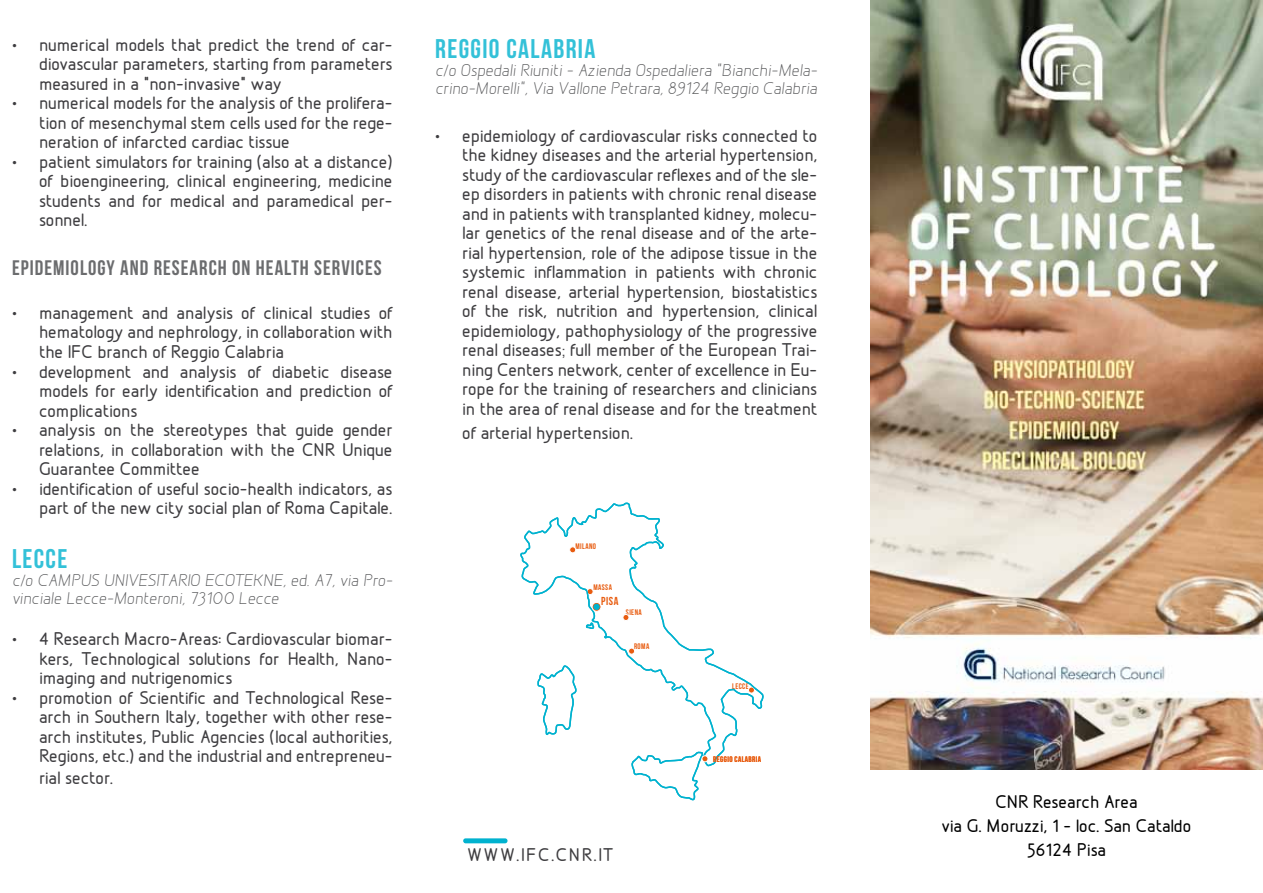
<style>
.page{position:relative;width:1263px;height:893px;background:#fff}
.page>*{position:absolute;margin:0;border:0;box-sizing:border-box;transform-origin:0 0}
.t1{font:500 67.2px "Designio";color:#00b2cf}
.t2{font:27px "Bebas Neue";letter-spacing:.05em;color:#33c1d8}
.t3{font:21px "Bebas Neue";letter-spacing:.05em;color:#6b6c6e}
.t4{font:500 19.5px/19.5px "Designio";letter-spacing:-.01em;color:#3e3d40;text-align:justify}
.t5{font:500 19.5px "Designio";letter-spacing:-.01em;color:#000}
.t6{font:500 19.5px "Designio";letter-spacing:.075em;color:#3e3d40}
.t7{font:18px/18px "Designio";color:#555658}
.t8{font:11.55px "Bebas Neue";color:#e85c10}
.t9{font:8.1px "Bebas Neue";letter-spacing:.05em;color:#e85c10}
.s1{font-family:"Helvetica";font-weight:400;font-size:13.5px}
</style>
<div class="page">
<img style="left:870px;top:0;width:393px;height:770px">
<svg style="left:520px;top:502px;width:244px;height:265px"></svg>
<svg style="left:584px;top:622px;width:12px;height:8px"></svg>
<svg style="left:537px;top:664px;width:40px;height:72px"></svg>
<div style="left:592px;top:602px;width:9px;height:10px;border:1px solid #fff;border-radius:50%"></div>
<div style="left:593px;top:604px;width:7px;height:6px;background:#00b2cf;border-radius:50%"></div>
<svg style="left:630px;top:751px;width:78px;height:50px"></svg>
<div style="left:701px;top:755px;width:7px;height:7px;border:1px solid #fff;border-radius:50%"></div>
<p class="t4" style="left:39px;top:35px;width:355px;text-indent:-27px">• numerical models that predict the trend of car&shy;diovascular parameters, starting from parameters measured in a “non-invasive” way</p>
<p class="t4" style="left:39px;top:94px;width:355px;text-indent:-27px">• numerical models for the analysis of the prolifera&shy;tion of mesenchymal stem cells used for the rege&shy;neration of infarcted cardiac tissue</p>
<p class="t4" style="left:39px;top:152px;width:355px;text-indent:-27px">• patient simulators for training (also at a distance) of bioengineering, clinical engineering, medicine students and for medical and paramedical per&shy;sonnel.</p>
<p class="t3" style="left:12px;top:257px;width:371px">EPIDEMIOLOGY AND RESEARCH ON HEALTH SERVICES</p>
<p class="t4" style="left:39px;top:303px;width:355px;text-indent:-27px">• management and analysis of clinical studies of hematology and nephrology, in collaboration with the IFC branch of Reggio Calabria</p>
<p class="t4" style="left:39px;top:362px;width:355px;text-indent:-27px">• development and analysis of diabetic disease models for early identification and prediction of complications</p>
<p class="t4" style="left:39px;top:420px;width:355px;text-indent:-27px">• analysis on the stereotypes that guide gender relations, in collaboration with the CNR</p>
<p class="t4" style="left:342px;top:440px;width:52px">Unique</p>
<p class="t4" style="left:39px;top:459px;width:162px">Guarantee Committee</p>
<p class="t4" style="left:12px;top:479px;width:382px;text-align:right">• identification of useful socio-health indicators, as part of the new city social plan of Roma Capitale.</p>
<h2 class="t2" style="left:12px;top:544px;width:57px">LECCE</h2>
<p class="t7" style="left:12px;top:572px;width:385px">c/o CAMPUS UNIVESITARIO ECOTEKNE, ed. A7, via Pro&shy;vinciale Lecce-Monteroni, 73100 Lecce</p>
<p class="t4" style="left:39px;top:629px;width:355px;text-indent:-27px">• 4 Research Macro-Areas: Cardiovascular biomar&shy;kers, Technological solutions for Health, Nano&shy;imaging and nutrigenomics</p>
<p class="t4" style="left:39px;top:688px;width:355px;text-indent:-27px">• promotion of Scientific and Technological Rese&shy;arch in Southern Italy, together with other rese&shy;arch institutes, Public Agencies (local authorities, Regions, etc.) and the industrial and entrepreneu-</p>
<p class="t4" style="left:39px;top:768px;width:76px">rial sector.</p>
<h2 class="t2" style="left:435px;top:34px;width:162px">REGGIO CALABRIA</h2>
<p class="t7" style="left:435px;top:61px;width:386px">c/o Ospedali Riuniti - Azienda Ospedaliera “Bianchi-Mela&shy;crino-Morelli”, Via Vallone Petrara, 89124 Reggio Calabria</p>
<p class="t4" style="left:462px;top:126px;width:357px;text-indent:-27px">• epidemiology of cardiovascular risks connected to the kidney diseases and the arterial hypertension, study of the cardiovascular reflexes and of the sle&shy;ep disorders in patients with chronic renal disease and in patients with transplanted kidney, molecu&shy;lar genetics of the renal disease and of the arte&shy;rial hypertension, role of the adipose tissue in the systemic inflammation in patients with chronic renal disease, arterial hypertension, biostatistics of the risk, nutrition and hypertension, clinical epidemiology, pathophysiology of the progressive renal diseases<span class="s1">;</span> full member of the European Trai&shy;ning Centers network, center of excellence in Eu&shy;rope for the training of researchers and clinicians in the area of renal disease and for the treatment</p>
<p class="t4" style="left:462px;top:423px;width:173px">of arterial hypertension.</p>
<p class="t9" style="left:575px;top:542px;width:22px">MILANO</p>
<p class="t9" style="left:593px;top:583px;width:20px">MASSA</p>
<p class="t8" style="left:601px;top:594px;width:19px">PISA</p>
<p class="t9" style="left:626px;top:607px;width:17px">SIENA</p>
<p class="t9" style="left:634px;top:642px;width:17px">ROMA</p>
<h1 class="t1" style="left:451px;top:848px;width:14px;rotate:-90deg">i</h1>
<p class="t6" style="left:467px;top:845px;width:148px">www.ifc.cnr.it</p>
<p class="t9" style="left:732px;top:682px;width:18px">LECCE</p>
<p class="t9" style="left:713px;top:754px;width:49px">REGGIO CALABRIA</p>
<p class="t5" style="left:995px;top:792px;width:12px">CNR</p>
<p class="t5" style="left:1033px;top:792px;width:106px">Research Area</p>
<p class="t5" style="left:942px;top:816px;width:251px">via G. Moruzzi, 1 - loc. San Cataldo</p>
<p class="t5" style="left:1027px;top:840px;width:81px">56124 Pisa</p>
</div>
